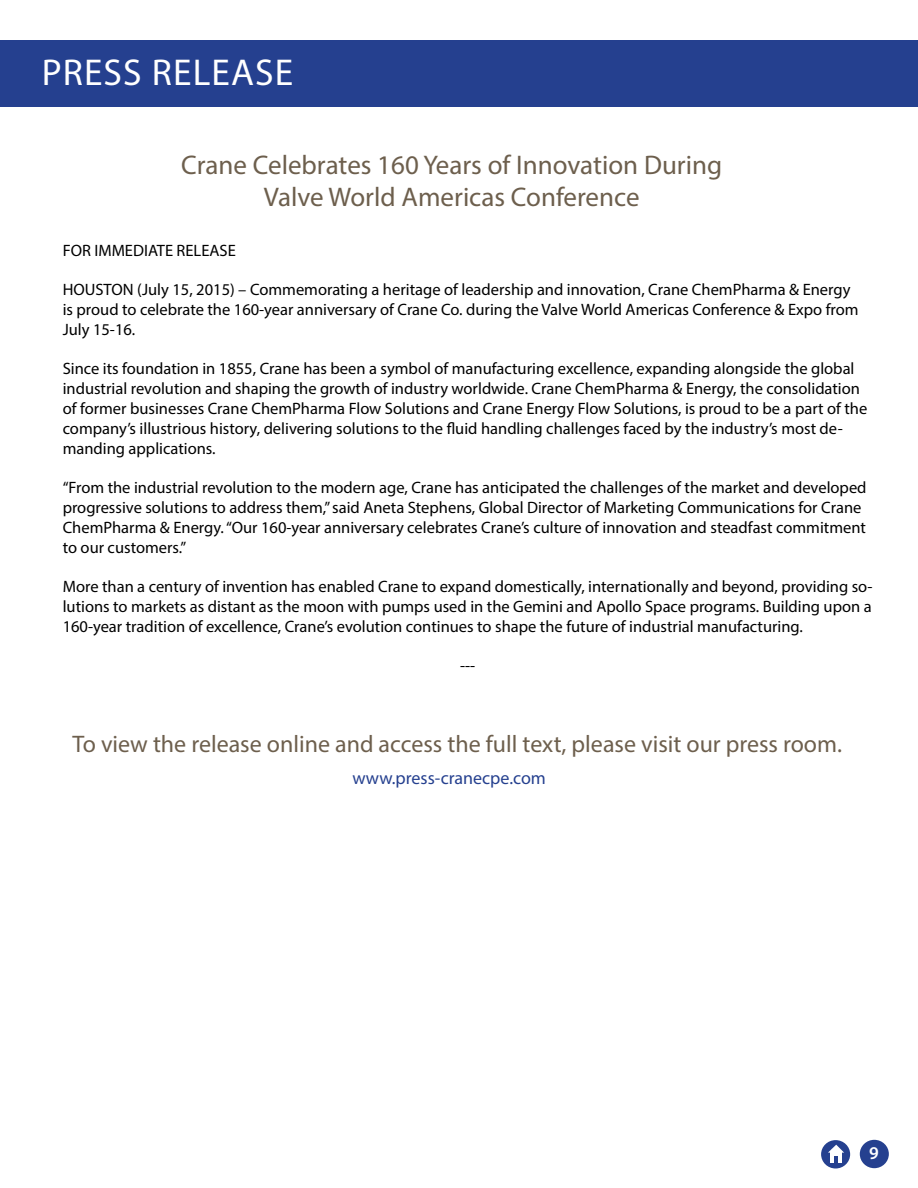
<style>
.page{position:relative;width:918px;height:1188px;background:#fff}
.page>*{position:absolute;margin:0;border:0;box-sizing:border-box;transform-origin:0 0}
.t1{font:37.5px "Myriad Pro";letter-spacing:.03em;color:#fff}
.t2{font:27px/32.4px "Myriad Pro";color:#6d5f4d;text-align:center}
.t3{font:24px "Myriad Pro";color:#6d5f4d}
.t4{font:18px "Myriad Pro";color:#25408f}
.t5{font:600 18px "Myriad Pro";color:#fff}
.t6{font:16.5px/19.8px "Myriad Pro";color:#000}
</style>
<div class="page">
<div style="left:860px;top:1140px;width:29px;height:28px;background:#25408f;border-radius:50%"></div>
<div style="left:821px;top:1140px;width:29px;height:29px;background:#25408f;border-radius:50%"></div>
<svg style="left:828px;top:1145px;width:16px;height:18px"></svg>
<div style="left:0;top:40px;width:918px;height:66px;background:#25408f"></div>
<h1 class="t1" style="left:42px;top:49px;width:253px">PRESS RELEASE</h1>
<h2 class="t2" style="left:181px;top:148px;width:542px">Crane Celebrates 160 Years of Innovation During<br>Valve World Americas Conference</h2>
<p class="t6" style="left:63px;top:240px;width:175px">FOR IMMEDIATE RELEASE</p>
<p class="t6" style="left:63px;top:280px;width:797px">HOUSTON (July 15, 2015) – Commemorating a heritage of leadership and innovation, Crane ChemPharma &amp; Energy is proud to celebrate the 160-year anniversary of Crane Co. during the Valve World Americas Conference &amp; Expo from<br>July 15-16.</p>
<p class="t6" style="left:63px;top:359px;width:806px">Since its foundation in 1855, Crane has been a symbol of manufacturing excellence, expanding alongside the global industrial revolution and shaping the growth of industry worldwide. Crane ChemPharma &amp; Energy, the consolidation of former businesses Crane ChemPharma Flow Solutions and Crane Energy Flow Solutions, is proud to be a part of the company’s illustrious history, delivering solutions to the fluid handling challenges faced by the industry’s most de&shy;manding applications.</p>
<p class="t6" style="left:63px;top:478px;width:805px">“From the industrial revolution to the modern age, Crane has anticipated the challenges of the market and developed progressive solutions to address them,” said Aneta Stephens, Global Director of Marketing Communications for Crane ChemPharma &amp; Energy. “Our 160-year anniversary celebrates Crane’s culture of innovation and steadfast commitment to our customers.”</p>
<p class="t6" style="left:63px;top:577px;width:812px;text-align:justify">More than a century of invention has enabled Crane to expand domestically, internationally and beyond, providing so&shy;lutions to markets as distant as the moon with pumps used in the Gemini and Apollo Space programs. Building upon a 160-year tradition of excellence, Crane’s evolution continues to shape the future of industrial manufacturing.</p>
<p class="t6" style="left:460px;top:656px;width:17px">---</p>
<h3 class="t3" style="left:73px;top:729px;width:771px">To view the release online and access the full text, please visit our press room.</h3>
<p class="t4" style="left:352px;top:767px;width:195px">www.press-cranecpe.com</p>
<p class="t5" style="left:869px;top:1142px;width:11px">9</p>
</div>
